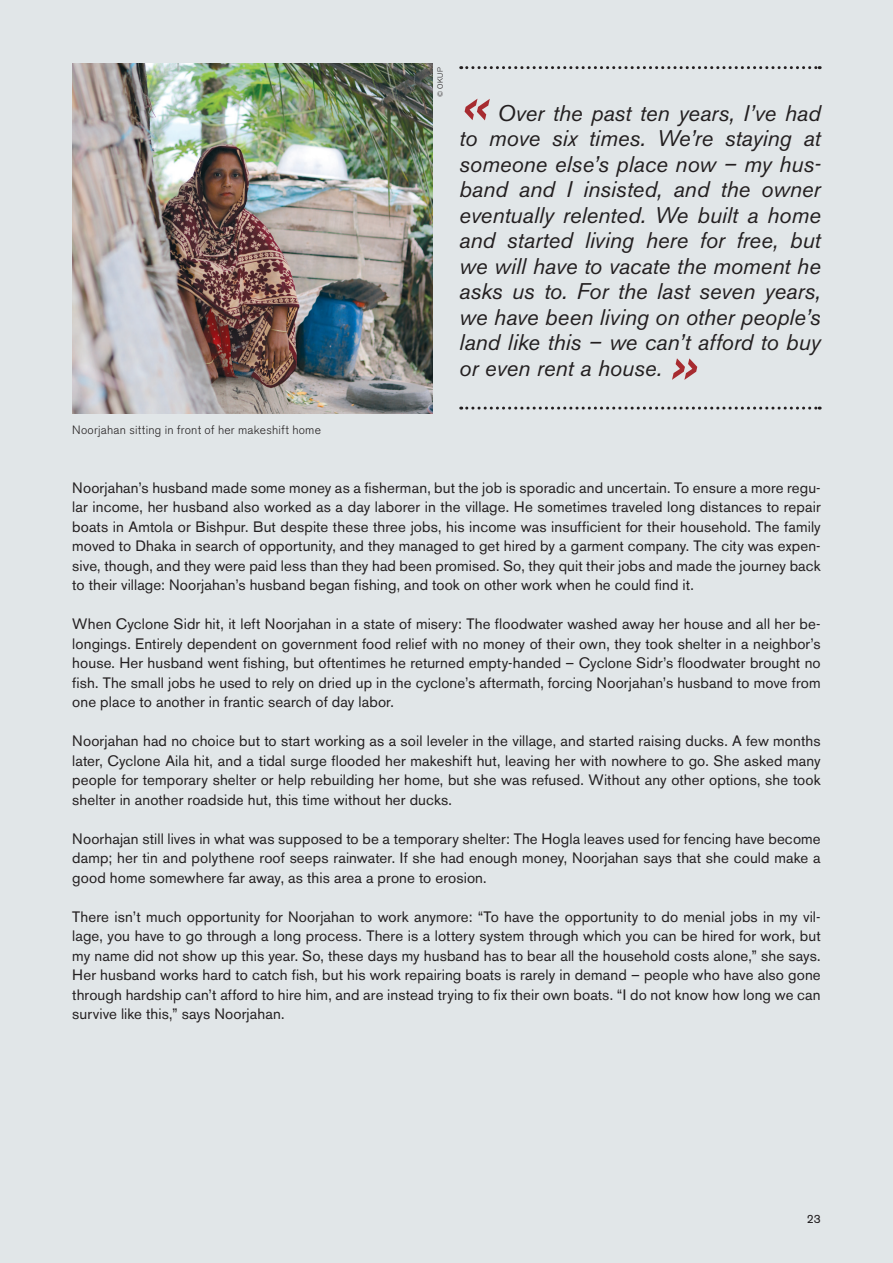
<style>
.page{position:relative;width:893px;height:1263px;background:#e1e6e8}
.page>*{position:absolute;margin:0;border:0;box-sizing:border-box;transform-origin:0 0}
.t1{font:italic 72px "Akzidenz Grotesk BE";color:#a72b30}
.t2{font:italic 22.5px/25.5px "Akzidenz Grotesk BE";letter-spacing:-.005em;color:#231f20;text-align:justify}
.t3{font:15px/19.5px "Akzidenz Grotesk BE";letter-spacing:.01em;color:#231f20;text-align:justify}
.t4{font:300 12px "Akzidenz Grotesk BE";letter-spacing:.02em;color:#231f20}
.t5{font:12px "Akzidenz Grotesk BE";color:#231f20}
.t6{font:300 7.5px "Akzidenz Grotesk BE";color:#231f20}
</style>
<div class="page">
<svg style="left:461px;top:66px;width:359px;height:3px"></svg>
<svg style="left:461px;top:407px;width:359px;height:3px"></svg>
<img style="left:72px;top:64px;width:360px;height:350px">
<p class="t4" style="left:72px;top:423px;width:250px">Noorjahan sitting in front of her makeshift home</p>
<p class="t6" style="left:436px;top:97px;width:31px;rotate:-90deg">© OKUP</p>
<h1 class="t1" style="left:459px;top:64px;width:30px">«</h1>
<p class="t2" style="left:459px;top:100px;width:363px;text-indent:38px">Over the past ten years, I’ve had to move six times. We’re staying at someone else’s place now – my hus&shy;band and I insisted, and the owner eventually relented. We built a home and started living here for free, but we will have to vacate the moment he asks us to. For the last seven years, we have been living on other people’s land like this – we can’t afford to buy or even rent a house.</p>
<h1 class="t1" style="left:668px;top:324px;width:30px">»</h1>
<p class="t3" style="left:72px;top:478px;width:750px">Noorjahan’s husband made some money as a fisherman, but the job is sporadic and uncertain. To ensure a more regu&shy;lar income, her husband also worked as a day laborer in the village. He sometimes traveled long distances to repair boats in Amtola or Bishpur. But despite these three jobs, his income was insufficient for their household. The family moved to Dhaka in search of opportunity, and they managed to get hired by a garment company. The city was expen&shy;sive, though, and they were paid less than they had been promised. So, they quit their jobs and made the journey back to their village: Noorjahan’s husband began fishing, and took on other work when he could find it.</p>
<p class="t3" style="left:72px;top:614px;width:750px">When Cyclone Sidr hit, it left Noorjahan in a state of misery: The floodwater washed away her house and all her be&shy;longings. Entirely dependent on government food relief with no money of their own, they took shelter in a neighbor’s house. Her husband went fishing, but oftentimes he returned empty-handed – Cyclone Sidr’s floodwater brought no fish. The small jobs he used to rely on dried up in the cyclone’s aftermath, forcing Noorjahan’s husband to move from one place to another in frantic search of day labor.</p>
<p class="t3" style="left:72px;top:731px;width:750px">Noorjahan had no choice but to start working as a soil leveler in the village, and started raising ducks. A few months later, Cyclone Aila hit, and a tidal surge flooded her makeshift hut, leaving her with nowhere to go. She asked many people for temporary shelter or help rebuilding her home, but she was refused. Without any other options, she took shelter in another roadside hut, this time without her ducks.</p>
<p class="t3" style="left:72px;top:829px;width:750px">Noorhajan still lives in what was supposed to be a temporary shelter: The Hogla leaves used for fencing have become damp; her tin and polythene roof seeps rainwater. If she had enough money, Noorjahan says that she could make a good home somewhere far away, as this area a prone to erosion.</p>
<p class="t3" style="left:72px;top:907px;width:750px">There isn’t much opportunity for Noorjahan to work anymore: “To have the opportunity to do menial jobs in my vil&shy;lage, you have to go through a long process. There is a lottery system through which you can be hired for work, but my name did not show up this year. So, these days my husband has to bear all the household costs alone,” she says.<br>Her husband works hard to catch fish, but his work repairing boats is rarely in demand – people who have also gone through hardship can’t afford to hire him, and are instead trying to fix their own boats. “I do not know how long we can survive like this,” says Noorjahan.</p>
<p class="t5" style="left:807px;top:1211px;width:15px">23</p>
</div>
